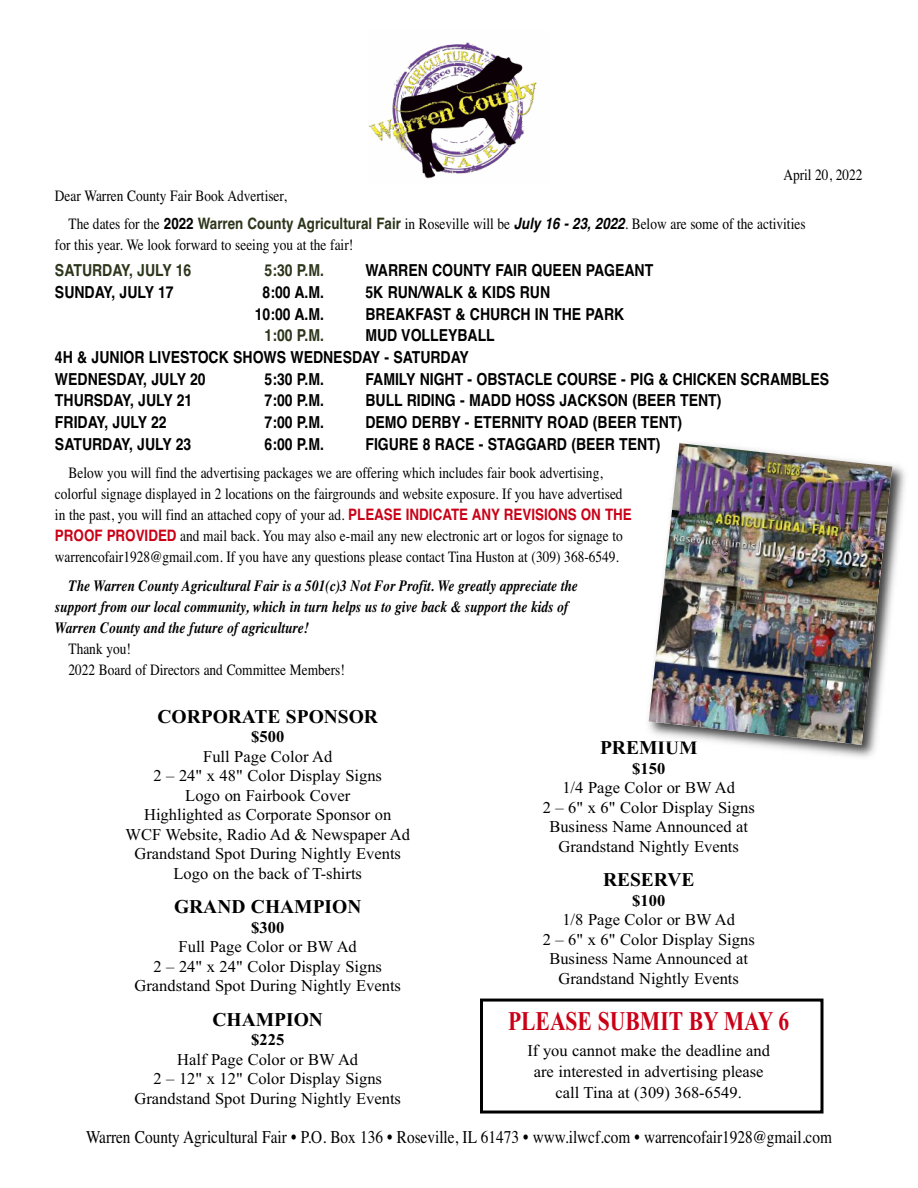
<style>
.page{position:relative;width:918px;height:1188px;background:#fff}
.page>*{position:absolute;margin:0;border:0;box-sizing:border-box;transform-origin:0 0}
.t1{font:700 27px "Times New Roman";color:#ca0017;scale:.8 1}
.t2{font:700 19.5px "Times New Roman";color:#000}
.t3{font:18px "Times";color:#000;scale:.85 1}
.t4{font:16.5px/19.5px "Times New Roman";color:#000;text-align:center}
.t5{font:700 16.5px/21.6px "Helvetica";color:#000;scale:.85 1}
.t6{font:700 16.5px "Helvetica";color:#2c361b;scale:.85 1}
.t7{font:700 16.5px "Times New Roman";color:#000}
.t8{font:15.75px/21px "Times";color:#000;scale:.85 1}
.t9{font:italic 700 15.75px/21px "Times";color:#000;scale:.85 1}
.s1{font-family:"Helvetica";font-weight:700}
.s2{font-family:"Helvetica";font-weight:700;color:#2c361b}
.s3{font-family:"Helvetica";font-weight:700;font-style:italic}
.s4{font-family:"Helvetica";font-weight:700;color:#ca0017}
</style>
<div class="page">
<img style="left:368px;top:42px;width:169px;height:137px">
<div style="left:480px;top:999px;width:344px;height:115px;border:3px solid #000"></div>
<img style="left:648px;top:465px;width:257px;height:292px">
<img style="left:659px;top:745px;width:20px;height:1px">
<img style="left:649px;top:443px;width:243px;height:302px">
<p class="t8" style="left:783px;top:164px;width:95px">April 20, 2022</p>
<p class="t8" style="left:68px;top:181px;width:869px;line-height:28.5px;text-indent:-14px">Dear Warren County Fair Book Advertiser,<br>The dates for the <span class="s1">2022</span> <span class="s2">WARREN COUNTY AGRICULTURAL FAIR</span> in Roseville will be <span class="s3">July 16 - 23, 2022</span>. Below are some of the activities</p>
<p class="t8" style="left:55px;top:234px;width:352px">for this year. We look forward to seeing you at the fair!</p>
<p class="t6" style="left:55px;top:261px;width:162px">SATURDAY, JULY 16</p>
<p class="t6" style="left:265px;top:261px;width:71px">5:30 P.M.</p>
<p class="t5" style="left:365px;top:260px;width:340px">WARREN COUNTY FAIR QUEEN PAGEANT</p>
<p class="t5" style="left:55px;top:282px;width:141px">SUNDAY, JULY 17</p>
<p class="t5" style="left:263px;top:282px;width:74px">8:00 A.M.</p>
<p class="t5" style="left:365px;top:282px;width:219px">5K RUN/WALK &amp; KIDS RUN</p>
<p class="t5" style="left:255px;top:303px;width:83px">10:00 A.M.</p>
<p class="t5" style="left:365px;top:303px;width:306px">BREAKFAST &amp; CHURCH IN THE PARK</p>
<p class="t6" style="left:265px;top:326px;width:71px">1:00 P.M.</p>
<p class="t5" style="left:55px;top:325px;width:519px;text-indent:310px">MUD VOLLEYBALL<br>4H &amp; JUNIOR LIVESTOCK SHOWS WEDNESDAY - SATURDAY<br>WEDNESDAY, JULY 20</p>
<p class="t5" style="left:265px;top:368px;width:71px">5:30 P.M.</p>
<p class="t5" style="left:365px;top:368px;width:547px">FAMILY NIGHT - OBSTACLE COURSE - PIG &amp; CHICKEN SCRAMBLES</p>
<p class="t5" style="left:55px;top:390px;width:163px">THURSDAY, JULY 21</p>
<p class="t5" style="left:265px;top:390px;width:71px">7:00 P.M.</p>
<p class="t5" style="left:365px;top:390px;width:420px">BULL RIDING - MADD HOSS JACKSON (BEER TENT)</p>
<p class="t5" style="left:55px;top:412px;width:133px">FRIDAY, JULY 22</p>
<p class="t5" style="left:265px;top:412px;width:71px">7:00 P.M.</p>
<p class="t5" style="left:365px;top:412px;width:374px">DEMO DERBY - ETERNITY ROAD (BEER TENT)</p>
<p class="t5" style="left:55px;top:433px;width:162px">SATURDAY, JULY 23</p>
<p class="t5" style="left:265px;top:433px;width:71px">6:00 P.M.</p>
<p class="t5" style="left:365px;top:433px;width:349px">FIGURE 8 RACE - STAGGARD (BEER TENT)</p>
<p class="t8" style="left:55px;top:462px;width:680px;text-indent:13px">Below you will find the advertising packages we are offering which includes fair book advertising, colorful signage displayed in 2 locations on the fairgrounds and website exposure. If you have advertised in the past, you will find an attached copy of your ad. <span class="s4">PLEASE INDICATE ANY REVISIONS ON THE PROOF PROVIDED</span> and mail back. You may also e-mail any new electronic art or logos for signage to warrencofair1928@gmail.com. If you have any questions please contact Tina Huston at (309) 368-6549.</p>
<p class="t9" style="left:55px;top:575px;width:617px;text-indent:13px">The Warren County Agricultural Fair is a 501(c)3 Not For Profit. We greatly appreciate the support from our local community, which in turn helps us to give back &amp; support the kids of<br>Warren County and the future of agriculture!</p>
<p class="t8" style="left:68px;top:638px;width:327px">Thank you!<br>2022 Board of Directors and Committee Members!</p>
<p class="t2" style="left:157px;top:705px;width:222px">CORPORATE SPONSOR</p>
<p class="t7" style="left:251px;top:727px;width:34px">$500</p>
<p class="t4" style="left:125px;top:746px;width:286px">Full Page Color Ad<br>2 – 24" x 48" Color Display Signs<br>Logo on Fairbook Cover<br>Highlighted as Corporate Sponsor on<br>WCF Website, Radio Ad &amp; Newspaper Ad<br>Grandstand Spot During Nightly Events<br>Logo on the back of T-shirts</p>
<p class="t2" style="left:174px;top:895px;width:189px">GRAND CHAMPION</p>
<p class="t7" style="left:251px;top:917px;width:34px">$300</p>
<p class="t4" style="left:134px;top:937px;width:268px">Full Page Color or BW Ad<br>2 – 24" x 24" Color Display Signs<br>Grandstand Spot During Nightly Events</p>
<p class="t2" style="left:213px;top:1008px;width:112px">CHAMPION</p>
<p class="t7" style="left:251px;top:1030px;width:34px">$225</p>
<p class="t4" style="left:134px;top:1049px;width:268px">Half Page Color or BW Ad<br>2 – 12" x 12" Color Display Signs<br>Grandstand Spot During Nightly Events</p>
<p class="t2" style="left:600px;top:736px;width:99px">PREMIUM</p>
<p class="t7" style="left:632px;top:758px;width:34px">$150</p>
<p class="t4" style="left:543px;top:778px;width:214px">1/4 Page Color or BW Ad<br>2 – 6" x 6" Color Display Signs<br>Business Name Announced at<br>Grandstand Nightly Events</p>
<p class="t2" style="left:603px;top:868px;width:93px">RESERVE</p>
<p class="t7" style="left:632px;top:890px;width:34px">$100</p>
<p class="t4" style="left:543px;top:910px;width:214px">1/8 Page Color or BW Ad<br>2 – 6" x 6" Color Display Signs<br>Business Name Announced at<br>Grandstand Nightly Events</p>
<h1 class="t1" style="left:508px;top:1005px;width:353px">PLEASE SUBMIT BY MAY 6</h1>
<p class="t4" style="left:527px;top:1040px;width:244px;line-height:21px">If you cannot make the deadline and are interested in advertising please call Tina at (309) 368-6549.</p>
<p class="t3" style="left:86px;top:1126px;width:879px">Warren County Agricultural Fair • P.O. Box 136 • Roseville, IL 61473 • www.ilwcf.com • warrencofair1928@gmail.com</p>
</div>
